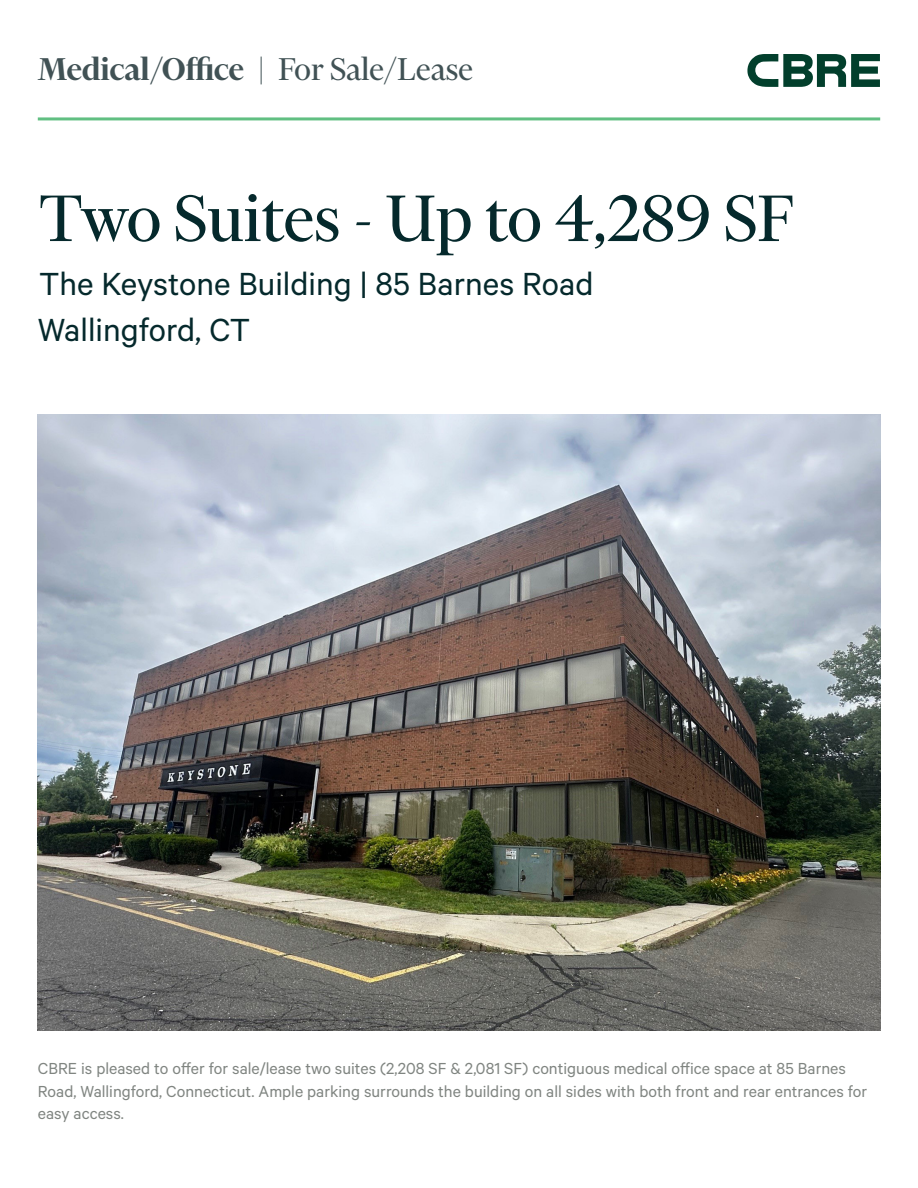
<style>
.page{position:relative;width:918px;height:1188px;background:#fff}
.page>*{position:absolute;margin:0;border:0;box-sizing:border-box;transform-origin:0 0}
.Heading_Large{font:75px "Financier Display";color:#05292c}
.Subheading_Large{font:36px "Calibre";color:#05292c}
.t1{font:600 36px "Financier Display";color:#415255}
.Subheading_Small{font:18px/22.5px "Calibre";color:#808581}
.s1{font-weight:400}
</style>
<div class="page">
<svg style="left:747px;top:54px;width:133px;height:33px"></svg>
<hr style="left:38px;top:117px;width:842px;height:3px;background:#61bf82">
<img style="left:38px;top:415px;width:842px;height:615px">
<p class="t1" style="left:38px;top:45px;width:437px">Medical/Office <span class="s1">| For Sale/Lease</span></p>
<p class="Heading_Large" style="left:39px;top:179px;width:757px">Two Suites - Up to 4,289 SF</p>
<p class="Subheading_Large" style="left:39px;top:263px;width:556px">The Keystone Building | 85 Barnes Road</p>
<p class="Subheading_Large" style="left:38px;top:309px;width:214px">Wallingford, CT</p>
<p class="Subheading_Small" style="left:38px;top:1057px;width:831px">CBRE is pleased to offer for sale/lease two suites (2,208 SF &amp; 2,081 SF) contiguous medical office space at 85 Barnes<br>Road, Wallingford, Connecticut. Ample parking surrounds the building on all sides with both front and rear entrances for easy access.</p>
</div>
